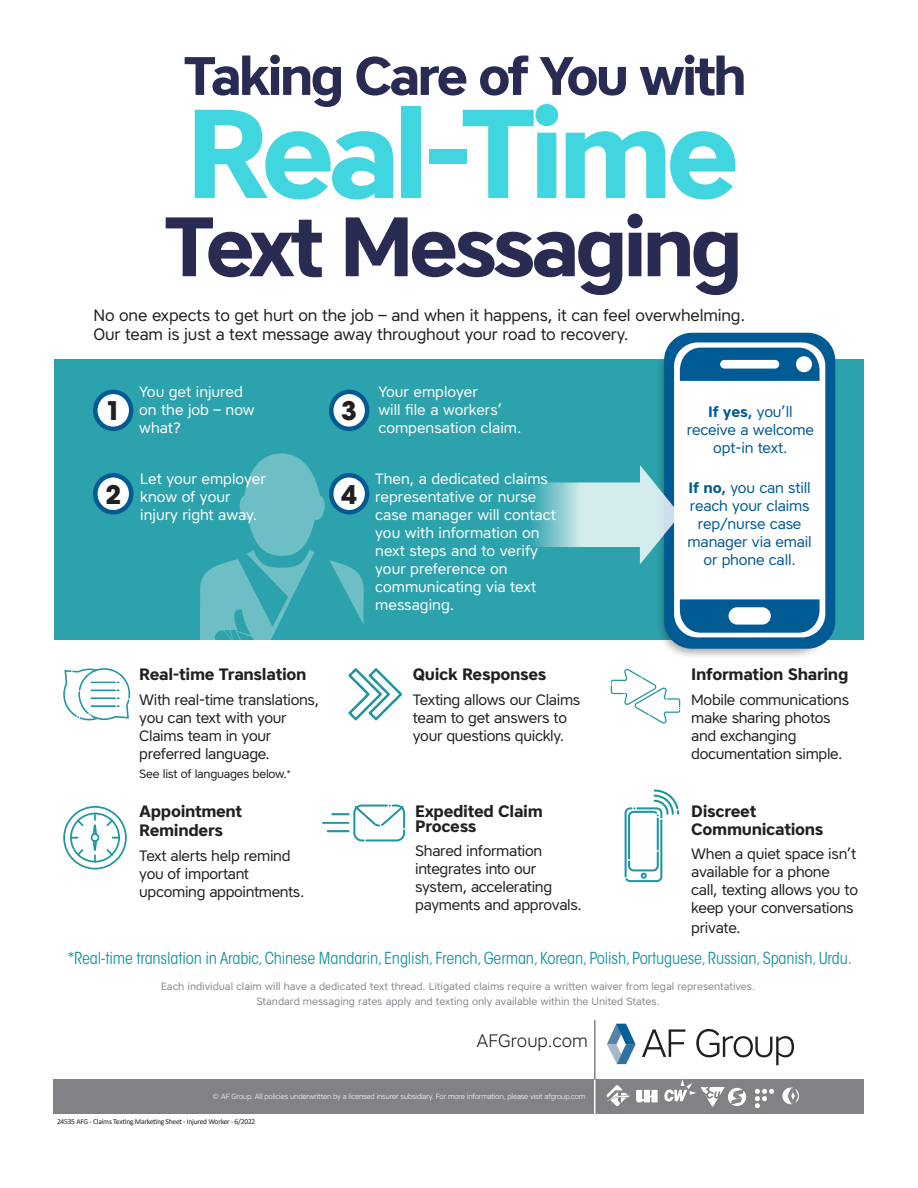
<style>
.page{position:relative;width:918px;height:1188px;background:#fff}
.page>*{position:absolute;margin:0;border:0;box-sizing:border-box;transform-origin:0 0}
.p__paragraphs{font:700 126px "Core Sans A";letter-spacing:-.06em;color:#41d5e0}
.p__paragraphs-2{font:700 84px "Core Sans A";letter-spacing:-.06em;color:#292b52}
.p__paragraphs-3{font:700 54px "Core Sans A";letter-spacing:-.06em;color:#292b52}
.t1{font:700 25.5px "ITC Avant Garde Std";color:#231f20}
.Phone_and_Website{font:300 18px "Core Sans A";color:#231f20}
.t2{font:16.5px/19.5px "Core Sans A";letter-spacing:-.01em;color:#231f20}
.t3{font:700 16.5px/18px "Core Sans A";letter-spacing:-.02em;color:#231f20}
.t4{font:condensed 16.5px "ITC Avant Garde Std";letter-spacing:-.01em;color:#1c96a0}
.t5{font:15px/18px "Core Sans A";letter-spacing:-.02em;color:#231f20}
.t6{font:15px/18px "Core Sans A";color:#fff}
.t7{font:15px/18px "Core Sans A";letter-spacing:-.01em;color:#005a93;text-align:center}
.t8{font:12px "Core Sans A";letter-spacing:-.02em;color:#231f20}
.t9{font:10.5px/15px "Core Sans A";color:#8c8690;text-align:center}
.h1__Main_Headings{font:300 7.5px "Core Sans A";letter-spacing:-.03em;color:#fff}
.p__paragraphs-4{font:7.5px "Calibri";letter-spacing:-.03em;color:#231f20}
.s1{font-weight:700}
</style>
<div class="page">
<div style="left:54px;top:359px;width:810px;height:280px;background:#2ca2ac"></div>
<div style="left:656px;top:337px;width:176px;height:323px;background:#231f20;opacity:.4"></div>
<div style="left:54px;top:1080px;width:810px;height:34px;background:#808285"></div>
<hr style="left:594px;top:1020px;width:2px;height:60px;background:#808285">
<hr style="left:594px;top:1080px;width:1px;height:34px;background:#fff">
<svg style="left:606px;top:1085px;width:23px;height:21px"></svg>
<svg style="left:636px;top:1090px;width:22px;height:13px"></svg>
<svg style="left:782px;top:1088px;width:17px;height:16px"></svg>
<svg style="left:664px;top:1079px;width:82px;height:28px"></svg>
<svg style="left:755px;top:1089px;width:19px;height:19px"></svg>
<svg style="left:642px;top:1029px;width:43px;height:28px"></svg>
<svg style="left:696px;top:1029px;width:98px;height:36px"></svg>
<svg style="left:607px;top:1024px;width:29px;height:40px"></svg>
<svg style="left:95px;top:392px;width:36px;height:37px"></svg>
<div style="left:93px;top:390px;width:40px;height:41px;border:4px solid #005a93;border-radius:50%"></div>
<svg style="left:95px;top:475px;width:36px;height:37px"></svg>
<div style="left:93px;top:473px;width:40px;height:42px;border:4px solid #005a93;border-radius:50%"></div>
<svg style="left:331px;top:392px;width:36px;height:37px"></svg>
<div style="left:329px;top:390px;width:40px;height:41px;border:4px solid #005a93;border-radius:50%"></div>
<svg style="left:664px;top:333px;width:171px;height:316px;background:#b1cdde"></svg>
<svg style="left:533px;top:465px;width:147px;height:99px"></svg>
<svg style="left:63px;top:806px;width:64px;height:64px"></svg>
<svg style="left:611px;top:669px;width:69px;height:55px"></svg>
<svg style="left:625px;top:790px;width:54px;height:92px"></svg>
<svg style="left:200px;top:453px;width:203px;height:268px"></svg>
<svg style="left:63px;top:668px;width:67px;height:52px"></svg>
<hr style="left:91px;top:705px;width:25px;height:2px;background:#1c96a0">
<svg style="left:331px;top:805px;width:74px;height:36px"></svg>
<hr style="left:327px;top:830px;width:22px;height:2px;background:#1c96a0">
<hr style="left:322px;top:822px;width:27px;height:2px;background:#1c96a0">
<p class="p__paragraphs-3" style="left:184px;top:40px;width:565px">Taking Care of You with</p>
<p class="p__paragraphs" style="left:185px;top:71px;width:556px">Real-Time</p>
<p class="p__paragraphs-2" style="left:164px;top:191px;width:580px">Text Messaging</p>
<p class="t2" style="left:94px;top:305px;width:653px">No one expects to get hurt on the job – and when it happens, it can feel overwhelming.<br>Our team is just a text message away throughout your road to recovery.</p>
<p class="t6" style="left:139px;top:382px;width:117px">You get injured on the job – now what?</p>
<p class="t6" style="left:378px;top:382px;width:145px">Your employer<br>will file a workers’ compensation claim.</p>
<p class="t6" style="left:375px;top:469px;width:182px">Then, a dedicated claims representative or nurse case manager will contact you with information on next steps and to verify your preference on communicating via text messaging.</p>
<p class="t1" style="left:341px;top:394px;width:17px">3</p>
<p class="t7" style="left:687px;top:403px;width:129px"><span class="s1">If yes,</span> you’ll receive a welcome opt-in text.</p>
<p class="t7" style="left:688px;top:479px;width:126px"><span class="s1">If no,</span> you can still reach your claims rep/nurse case manager via email or phone call.</p>
<p class="t1" style="left:105px;top:394px;width:17px">1</p>
<p class="t6" style="left:140px;top:469px;width:127px">Let your employer know of your injury right away.</p>
<p class="t1" style="left:105px;top:478px;width:17px">2</p>
<p class="t1" style="left:341px;top:478px;width:17px">4</p>
<p class="t3" style="left:139px;top:665px;width:169px">Real-time Translation</p>
<p class="t5" style="left:139px;top:690px;width:182px">With real-time translations, you can text with your<br>Claims team in your preferred language.</p>
<p class="t8" style="left:139px;top:766px;width:153px">See list of languages below.<sup>*</sup></p>
<p class="t3" style="left:139px;top:801px;width:104px;line-height:19.5px">Appointment<br>Reminders</p>
<p class="t5" style="left:139px;top:846px;width:167px">Text alerts help remind you of important upcoming appointments.</p>
<p class="t3" style="left:413px;top:665px;width:135px">Quick Responses</p>
<p class="t5" style="left:413px;top:690px;width:169px">Texting allows our Claims team to get answers to your questions quickly.</p>
<p class="t3" style="left:415px;top:803px;width:129px;line-height:15px">Expedited Claim<br>Process</p>
<p class="t5" style="left:415px;top:842px;width:168px">Shared information integrates into our system, accelerating payments and approvals.</p>
<p class="t3" style="left:691px;top:665px;width:159px">Information Sharing</p>
<p class="t5" style="left:691px;top:690px;width:159px">Mobile communications make sharing photos and exchanging documentation simple.</p>
<p class="t3" style="left:691px;top:801px;width:134px">Discreet<br>Communications</p>
<p class="t5" style="left:691px;top:845px;width:168px">When a quiet space isn’t available for a phone call, texting allows you to keep your conversations</p>
<p class="t5" style="left:691px;top:918px;width:51px">private.</p>
<p class="t4" style="left:68px;top:948px;width:785px">*Real-time translation in Arabic, Chinese Mandarin, English, French, German, Korean, Polish, Portuguese, Russian, Spanish, Urdu.</p>
<p class="t9" style="left:161px;top:979px;width:596px">Each individual claim will have a dedicated text thread. Litigated claims require a written waiver from legal representatives.<br>Standard messaging rates apply and texting only available within the United States.</p>
<p class="Phone_and_Website" style="left:477px;top:1029px;width:113px">AFGroup.com</p>
<p class="h1__Main_Headings" style="left:213px;top:1091px;width:374px">© AF Group. All policies underwritten by a licensed insurer subsidiary. For more information, please visit afgroup.com</p>
<p class="p__paragraphs-4" style="left:57px;top:1116px;width:200px">24535 AFG - Claims Texting Marketing Sheet - Injured Worker - 6/2022</p>
</div>
